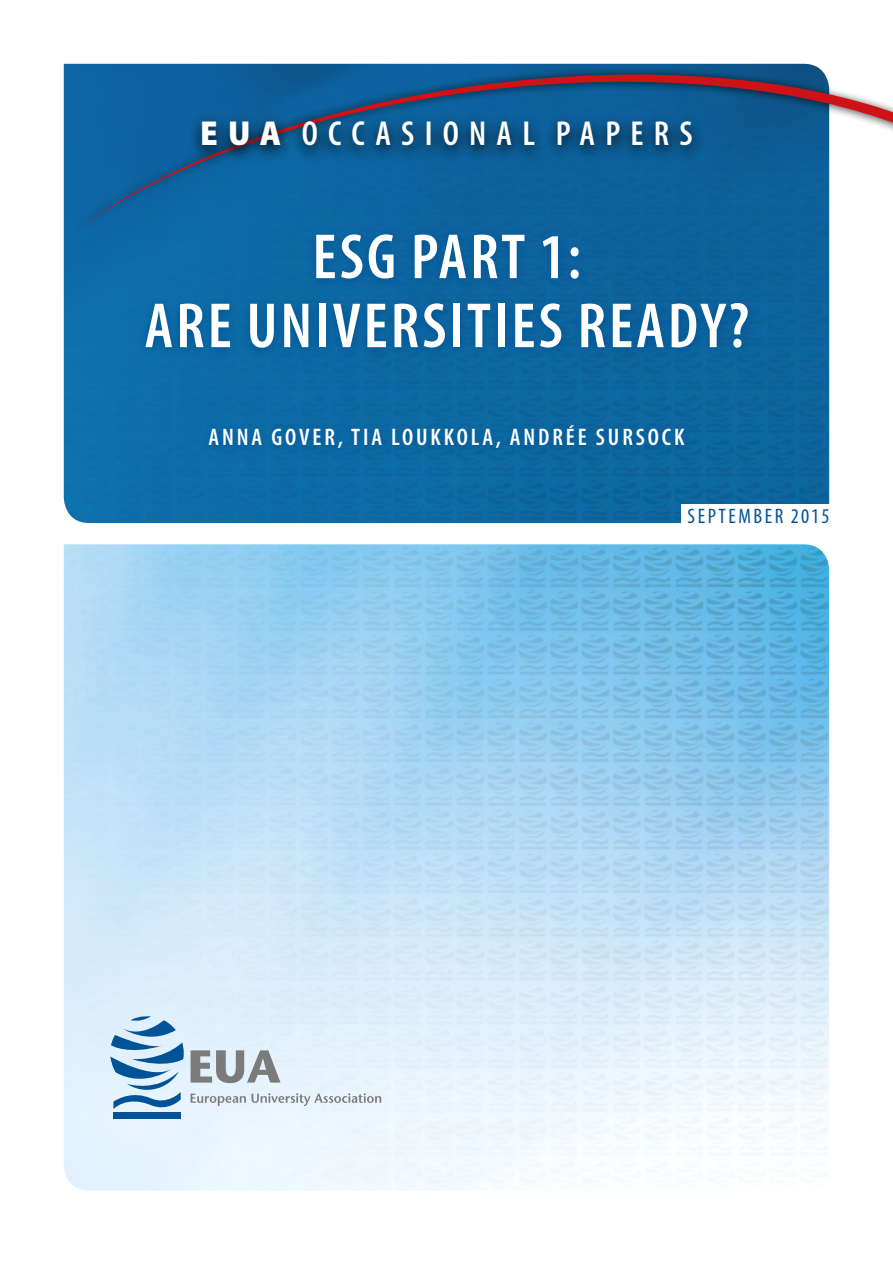
<style>
.page{position:relative;width:893px;height:1263px;background:#fff}
.page>*{position:absolute;margin:0;border:0;box-sizing:border-box;transform-origin:0 0}
.t1{font:600 condensed 64.35px/69px "Myriad Pro";letter-spacing:.045em;color:#fff;text-align:center}
.t2{font:600 condensed 34.8px "Myriad Pro";letter-spacing:.295em;color:#fff}
.t3{font:600 condensed 24px "Myriad Pro";letter-spacing:.12em;color:#fff}
.t4{font:condensed 21px "Myriad Pro";letter-spacing:.12em;color:#005397}
.s1{font-weight:900;font-stretch:semi-condensed}
</style>
<div class="page">
<img style="left:64px;top:246px;width:765px;height:277px">
<div style="left:682px;top:504px;width:152px;height:22px;background:#fff"></div>
<img style="left:64px;top:544px;width:765px;height:647px">
<svg style="left:191px;top:1093px;width:55px;height:13px"></svg>
<svg style="left:252px;top:1093px;width:129px;height:13px;background:#cdd5db"></svg>
<svg style="left:191px;top:1050px;width:90px;height:33px;background:#a9b0b4"></svg>
<div style="left:113px;top:1112px;width:68px;height:7px;background:#005397"></div>
<svg style="left:110px;top:1015px;width:75px;height:97px;background:#9cc0dd"></svg>
<svg style="left:63px;top:63px;width:767px;height:183px;background:#156aa4"></svg>
<svg style="left:77px;top:63px;width:816px;height:167px;background:#2b6c9e"></svg>
<svg style="left:188px;top:112px;width:517px;height:52px;background:#0d5387"></svg>
<div style="left:137px;top:228px;width:619px;height:131px;background:#0c629d"></div>
<div style="left:201px;top:418px;width:491px;height:40px;background:#0b65a0"></div>
<h2 class="t2" style="left:200px;top:115px;width:494px"><span class="s1">EUA</span> OCCASIONAL PAPERS</h2>
<h1 class="t1" style="left:144px;top:223px;width:606px">ESG PART 1:<br>ARE UNIVERSITIES READY?</h1>
<p class="t3" style="left:209px;top:424px;width:477px">ANNA GOVER, TIA LOUKKOLA, ANDRÉE SURSOCK</p>
<p class="t4" style="left:688px;top:503px;width:143px">SEPTEMBER 2015</p>
</div>
